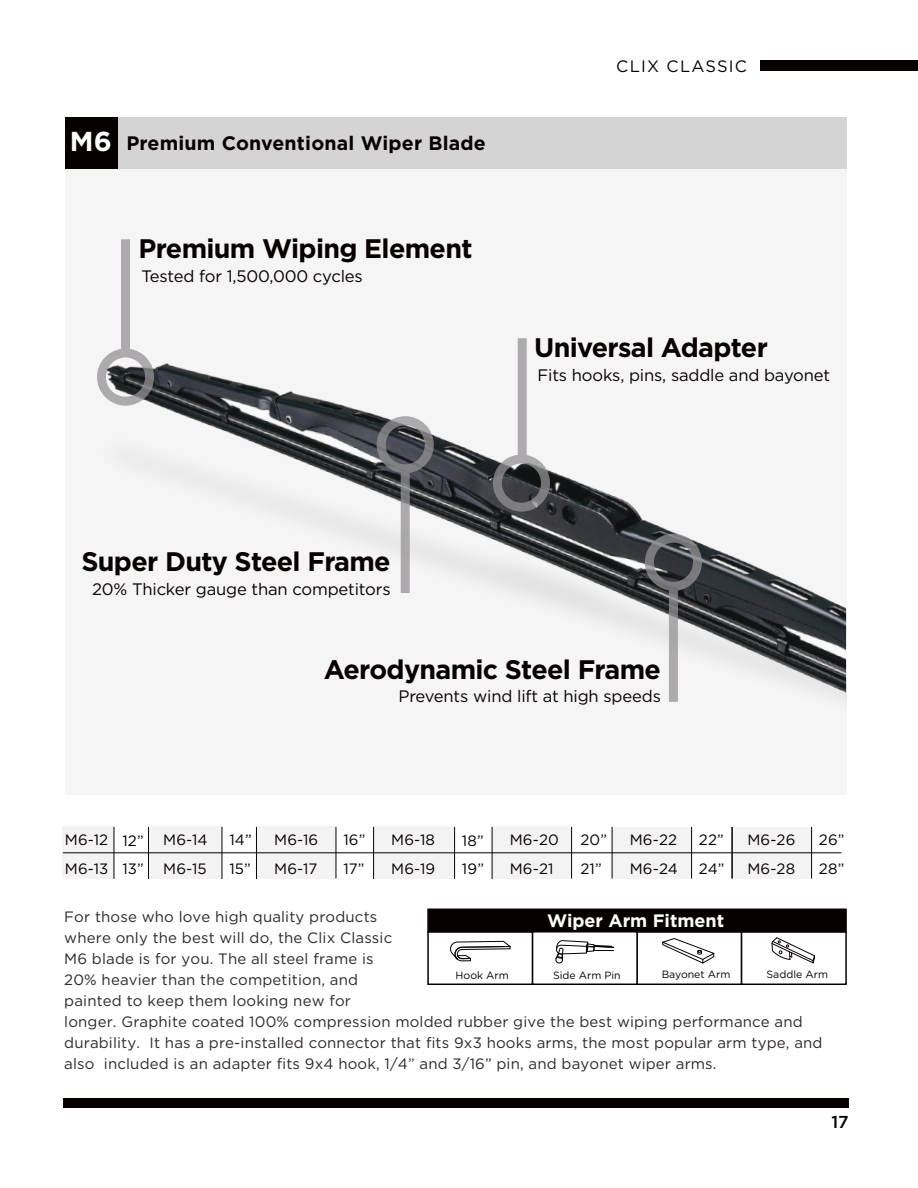
<style>
.page{position:relative;width:918px;height:1188px;background:#fff}
.page>*{position:absolute;margin:0;border:0;box-sizing:border-box;transform-origin:0 0}
.t1{font:700 26.85px "Gotham";letter-spacing:-.025em;color:#070000}
.t2{font:700 19.5px "Gotham";letter-spacing:.01em;color:#070000}
.t3{font:700 18px "Gotham";color:#fff}
.t4{font:500 17.25px "Gotham";color:#070000}
.t5{font:16.65px "Gotham";letter-spacing:-.01em;color:#070000}
.t6{font:16.5px "Gotham";letter-spacing:.075em;color:#070000}
.t7{font:15px/21px "Gotham";letter-spacing:.01em;color:#2e292a}
.t8{font:15px "Gotham";letter-spacing:.01em;color:#070000}
.t9{font:10.5px "Gotham";color:#070000}
.s1{font-size:27.3px;color:#fff}
</style>
<div class="page">
<div style="left:761px;top:60px;width:157px;height:11px;background:#070000"></div>
<div style="left:63px;top:1098px;width:785px;height:10px;background:#070000"></div>
<div style="left:148px;top:827px;width:74px;height:52px;background:#f4f3f3"></div>
<div style="left:256px;top:827px;width:80px;height:52px;background:#f4f3f3"></div>
<div style="left:374px;top:827px;width:81px;height:52px;background:#f4f3f3"></div>
<div style="left:492px;top:827px;width:80px;height:52px;background:#f4f3f3"></div>
<div style="left:612px;top:827px;width:80px;height:52px;background:#f4f3f3"></div>
<div style="left:732px;top:827px;width:80px;height:52px;background:#f4f3f3"></div>
<div style="left:63px;top:827px;width:51px;height:52px;background:#f4f3f3"></div>
<hr style="left:114px;top:827px;width:1px;height:52px;background:#070000">
<hr style="left:148px;top:827px;width:1px;height:52px;background:#070000">
<hr style="left:222px;top:827px;width:1px;height:52px;background:#070000">
<hr style="left:256px;top:827px;width:1px;height:52px;background:#070000">
<hr style="left:336px;top:827px;width:1px;height:52px;background:#070000">
<hr style="left:373px;top:827px;width:1px;height:52px;background:#070000">
<hr style="left:63px;top:853px;width:779px;height:1px;background:#070000">
<hr style="left:492px;top:827px;width:1px;height:52px;background:#070000">
<hr style="left:454px;top:827px;width:1px;height:52px;background:#070000">
<hr style="left:571px;top:827px;width:1px;height:52px;background:#070000">
<hr style="left:612px;top:827px;width:1px;height:52px;background:#070000">
<hr style="left:691px;top:827px;width:1px;height:52px;background:#070000">
<hr style="left:732px;top:827px;width:1px;height:52px;background:#070000">
<hr style="left:811px;top:827px;width:1px;height:52px;background:#070000">
<div style="left:65px;top:117px;width:781px;height:52px;background:#d5d4d5"></div>
<div style="left:65px;top:117px;width:52px;height:52px;background:#070000"></div>
<div style="left:65px;top:169px;width:781px;height:625px;background:#f6f5f5"></div>
<img style="left:154px;top:363px;width:692px;height:334px">
<svg style="left:97px;top:239px;width:57px;height:167px"></svg>
<svg style="left:377px;top:416px;width:57px;height:177px"></svg>
<svg style="left:493px;top:338px;width:57px;height:174px"></svg>
<svg style="left:645px;top:534px;width:57px;height:168px"></svg>
<div style="left:636px;top:931px;width:106px;height:54px;background:#fff;border:2px solid #070000"></div>
<div style="left:741px;top:931px;width:106px;height:54px;background:#fff;border:2px solid #070000"></div>
<div style="left:427px;top:931px;width:106px;height:54px;background:#fff;border:2px solid #070000"></div>
<div style="left:427px;top:909px;width:420px;height:24px;background:#070000;border:2px solid #070000"></div>
<svg style="left:450px;top:941px;width:61px;height:20px"></svg>
<div style="left:532px;top:931px;width:106px;height:54px;background:#fff;border:2px solid #070000"></div>
<svg style="left:555px;top:941px;width:59px;height:22px"></svg>
<svg style="left:662px;top:938px;width:53px;height:26px"></svg>
<svg style="left:771px;top:937px;width:44px;height:27px"></svg>
<h2 class="t2" style="left:70px;top:131px;width:418px"><span class="s1">M6</span> Premium Conventional Wiper Blade</h2>
<h1 class="t1" style="left:139px;top:231px;width:336px">Premium Wiping Element</h1>
<p class="t5" style="left:141px;top:266px;width:223px">Tested for 1,500,000 cycles</p>
<p class="t6" style="left:616px;top:56px;width:132px">CLIX CLASSIC</p>
<h1 class="t1" style="left:534px;top:330px;width:235px">Universal Adapter</h1>
<p class="t5" style="left:538px;top:364px;width:294px">Fits hooks, pins, saddle and bayonet</p>
<h1 class="t1" style="left:81px;top:544px;width:311px">Super Duty Steel Frame</h1>
<p class="t5" style="left:92px;top:578px;width:300px">20% Thicker gauge than competitors</p>
<h1 class="t1" style="left:324px;top:652px;width:339px">Aerodynamic Steel Frame</h1>
<p class="t5" style="left:398px;top:686px;width:264px">Prevents wind lift at high speeds</p>
<p class="t8" style="left:65px;top:830px;width:80px">M6-12 12”</p>
<p class="t8" style="left:163px;top:830px;width:46px">M6-14</p>
<p class="t8" style="left:229px;top:830px;width:24px">14”</p>
<p class="t8" style="left:65px;top:859px;width:81px">M6-13 13”</p>
<p class="t8" style="left:163px;top:859px;width:45px">M6-15</p>
<p class="t8" style="left:229px;top:859px;width:23px">15”</p>
<p class="t8" style="left:274px;top:830px;width:46px">M6-16</p>
<p class="t8" style="left:343px;top:830px;width:24px">16”</p>
<p class="t8" style="left:274px;top:859px;width:45px">M6-17</p>
<p class="t8" style="left:343px;top:859px;width:23px">17”</p>
<p class="t8" style="left:391px;top:830px;width:45px">M6-18</p>
<p class="t8" style="left:462px;top:831px;width:23px">18”</p>
<p class="t8" style="left:391px;top:859px;width:46px">M6-19</p>
<p class="t8" style="left:462px;top:859px;width:24px">19”</p>
<p class="t8" style="left:510px;top:830px;width:51px">M6-20</p>
<p class="t8" style="left:580px;top:830px;width:28px">20”</p>
<p class="t8" style="left:510px;top:859px;width:45px">M6-21</p>
<p class="t8" style="left:580px;top:859px;width:23px">21”</p>
<p class="t8" style="left:630px;top:830px;width:49px">M6-22</p>
<p class="t8" style="left:699px;top:830px;width:26px">22”</p>
<p class="t8" style="left:630px;top:859px;width:50px">M6-24</p>
<p class="t8" style="left:699px;top:859px;width:27px">24”</p>
<p class="t8" style="left:747px;top:830px;width:50px">M6-26</p>
<p class="t8" style="left:819px;top:830px;width:27px">26”</p>
<p class="t8" style="left:747px;top:859px;width:49px">M6-28</p>
<p class="t8" style="left:819px;top:859px;width:27px">28”</p>
<p class="t7" style="left:64px;top:906px;width:760px">For those who love high quality products<br>where only the best will do, the Clix Classic<br>M6 blade is for you. The all steel frame is<br>20% heavier than the competition, and<br>painted to keep them looking new for<br>longer. Graphite coated 100% compression molded rubber give the best wiping performance and durability. It has a pre-installed connector that fits 9x3 hooks arms, the most popular arm type, and also included is an adapter fits 9x4 hook, 1/4” and 3/16” pin, and bayonet wiper arms.</p>
<p class="t3" style="left:547px;top:909px;width:179px">Wiper Arm Fitment</p>
<p class="t9" style="left:662px;top:967px;width:70px">Bayonet Arm</p>
<p class="t9" style="left:767px;top:967px;width:63px">Saddle Arm</p>
<p class="t9" style="left:456px;top:968px;width:55px">Hook Arm</p>
<p class="t9" style="left:553px;top:968px;width:69px">Side Arm Pin</p>
<p class="t4" style="left:831px;top:1111px;width:19px">17</p>
</div>
